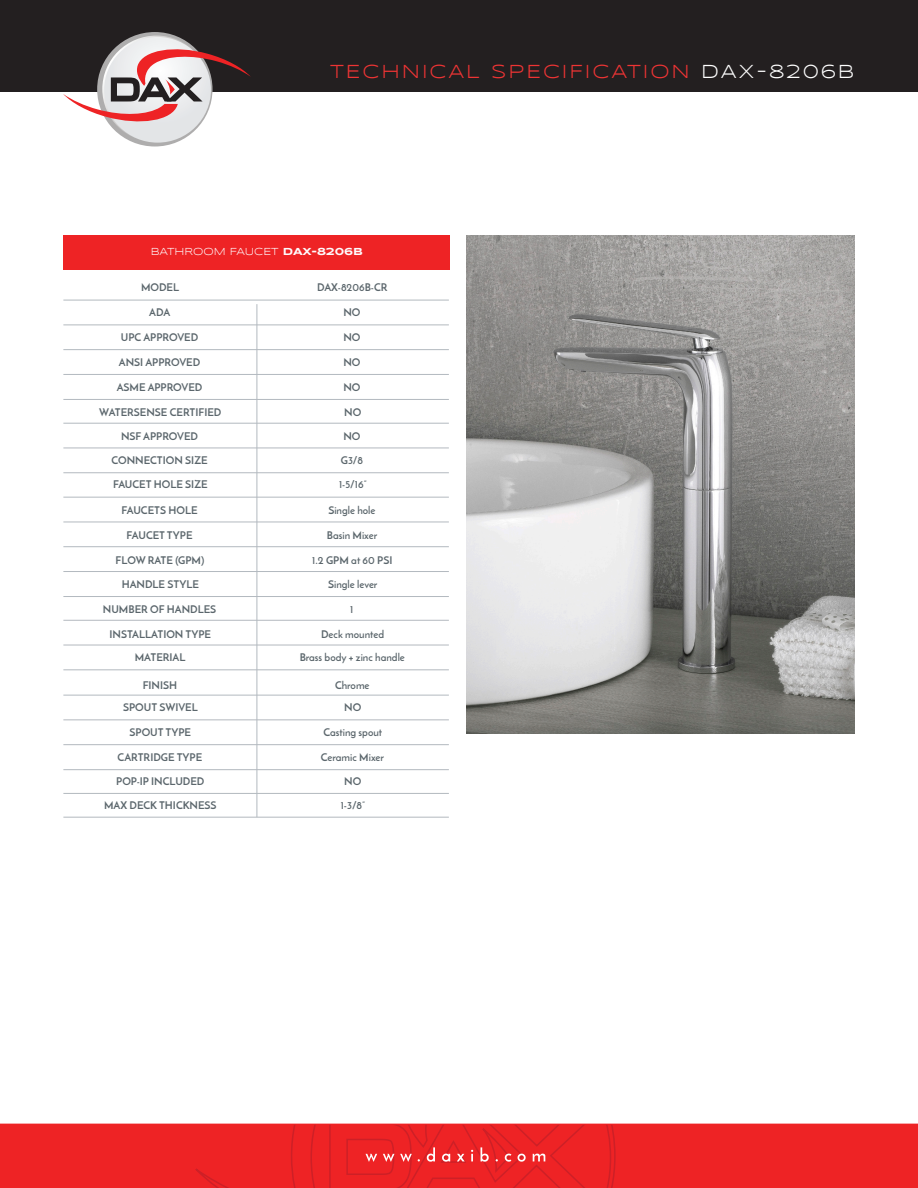
<style>
.page{position:relative;width:918px;height:1188px;background:#fff}
.page>*{position:absolute;margin:0;border:0;box-sizing:border-box;transform-origin:0 0}
.t1{font:19.5px "Syncopate";letter-spacing:.1em;color:#ee3434}
.t2{font:700 10.5px "Josefin Sans";color:#5b666c}
.t3{font:10.5px "Syncopate";color:#fefafc}
.s1{color:#fff}
.s2{font-weight:700}
</style>
<div class="page">
<div style="left:0;top:1124px;width:918px;height:64px;background:#ee2325"></div>
<svg style="left:195px;top:1125px;width:421px;height:63px"></svg>
<div style="left:0;top:0;width:918px;height:91px;background:#231f20"></div>
<svg style="left:63px;top:36px;width:188px;height:107px"></svg>
<div style="left:64px;top:235px;width:386px;height:35px;background:#ee2325"></div>
<hr style="left:257px;top:304px;width:1px;height:513px;background:#b3b9bf">
<img style="left:466px;top:235px;width:388px;height:498px">
<hr style="left:63px;top:300px;width:386px;height:1px;background:#b3b9bf">
<hr style="left:63px;top:497px;width:386px;height:1px;background:#b3b9bf">
<hr style="left:63px;top:399px;width:386px;height:1px;background:#b3b9bf">
<hr style="left:63px;top:596px;width:386px;height:1px;background:#b3b9bf">
<hr style="left:63px;top:769px;width:386px;height:1px;background:#b3b9bf">
<hr style="left:63px;top:793px;width:386px;height:1px;background:#b3b9bf">
<hr style="left:63px;top:817px;width:386px;height:1px;background:#b3b9bf">
<hr style="left:63px;top:349px;width:386px;height:1px;background:#b3b9bf">
<hr style="left:63px;top:546px;width:386px;height:1px;background:#b3b9bf">
<hr style="left:63px;top:719px;width:386px;height:1px;background:#b3b9bf">
<hr style="left:63px;top:448px;width:386px;height:1px;background:#b3b9bf">
<hr style="left:63px;top:645px;width:386px;height:1px;background:#b3b9bf">
<hr style="left:63px;top:325px;width:386px;height:1px;background:#b3b9bf">
<hr style="left:63px;top:522px;width:386px;height:1px;background:#b3b9bf">
<hr style="left:63px;top:695px;width:386px;height:1px;background:#b3b9bf">
<hr style="left:63px;top:423px;width:386px;height:1px;background:#b3b9bf">
<hr style="left:63px;top:620px;width:386px;height:1px;background:#b3b9bf">
<hr style="left:63px;top:374px;width:386px;height:1px;background:#b3b9bf">
<hr style="left:63px;top:571px;width:386px;height:1px;background:#b3b9bf">
<hr style="left:63px;top:744px;width:386px;height:1px;background:#b3b9bf">
<hr style="left:63px;top:472px;width:386px;height:1px;background:#b3b9bf">
<hr style="left:63px;top:669px;width:386px;height:1px;background:#b3b9bf">
<p class="t1" style="left:330px;top:61px;width:526px">TECHNICAL SPECIFICATION <span class="s1">DAX-8206B</span></p>
<p class="t3" style="left:151px;top:246px;width:214px">BATHROOM FAUCET <span class="s2">DAX-8206b</span></p>
<p class="t2" style="left:141px;top:281px;width:40px">MODEL</p>
<p class="t2" style="left:317px;top:281px;width:72px">DAX-8206B-CR</p>
<p class="t2" style="left:149px;top:306px;width:22px">ADA</p>
<p class="t2" style="left:121px;top:330px;width:79px">UPC APPROVED</p>
<p class="t2" style="left:343px;top:306px;width:19px">NO</p>
<p class="t2" style="left:343px;top:330px;width:19px">NO</p>
<p class="t2" style="left:119px;top:356px;width:83px">ANSI APPROVED</p>
<p class="t2" style="left:343px;top:356px;width:19px">NO</p>
<p class="t2" style="left:117px;top:381px;width:87px">ASME APPROVED</p>
<p class="t2" style="left:343px;top:381px;width:19px">NO</p>
<p class="t2" style="left:99px;top:405px;width:124px">WATERSENSE CERTIFIED</p>
<p class="t2" style="left:344px;top:405px;width:19px">NO</p>
<p class="t2" style="left:121px;top:430px;width:78px">NSF APPROVED</p>
<p class="t2" style="left:343px;top:430px;width:19px">NO</p>
<p class="t2" style="left:112px;top:454px;width:97px">CONNECTION SIZE</p>
<p class="t2" style="left:341px;top:454px;width:24px">G3/8</p>
<p class="t2" style="left:113px;top:478px;width:96px">FAUCET HOLE SIZE</p>
<p class="t2" style="left:339px;top:478px;width:29px">1-5/16”</p>
<p class="t2" style="left:122px;top:503px;width:78px">FAUCETS HOLE</p>
<p class="t2" style="left:328px;top:503px;width:49px">Single hole</p>
<p class="t2" style="left:127px;top:529px;width:67px">FAUCET TYPE</p>
<p class="t2" style="left:327px;top:529px;width:52px">Basin Mixer</p>
<p class="t2" style="left:116px;top:554px;width:90px">FLOW RATE (GPM)</p>
<p class="t2" style="left:312px;top:554px;width:82px">1.2 GPM at 60 PSI</p>
<p class="t2" style="left:122px;top:578px;width:79px">HANDLE STYLE</p>
<p class="t2" style="left:328px;top:578px;width:51px">Single lever</p>
<p class="t2" style="left:103px;top:603px;width:115px">NUMBER OF HANDLES</p>
<p class="t2" style="left:350px;top:603px;width:5px">1</p>
<p class="t2" style="left:110px;top:628px;width:103px">INSTALLATION TYPE</p>
<p class="t2" style="left:321px;top:628px;width:64px">Deck mounted</p>
<p class="t2" style="left:135px;top:650px;width:52px">MATERIAL</p>
<p class="t2" style="left:300px;top:650px;width:107px">Brass body + zinc handle</p>
<p class="t2" style="left:143px;top:678px;width:36px">FINISH</p>
<p class="t2" style="left:335px;top:678px;width:36px">Chrome</p>
<p class="t2" style="left:123px;top:701px;width:76px">SPOUT SWIVEL</p>
<p class="t2" style="left:130px;top:726px;width:63px">SPOUT TYPE</p>
<p class="t2" style="left:344px;top:701px;width:19px">NO</p>
<p class="t2" style="left:323px;top:726px;width:60px">Casting spout</p>
<p class="t2" style="left:118px;top:751px;width:86px">CARTRIDGE TYPE</p>
<p class="t2" style="left:321px;top:751px;width:65px">Ceramic Mixer</p>
<p class="t2" style="left:116px;top:774px;width:90px">POP-IP INCLUDED</p>
<p class="t2" style="left:344px;top:774px;width:19px">NO</p>
<p class="t2" style="left:104px;top:799px;width:114px">MAX DECK THICKNESS</p>
<p class="t2" style="left:341px;top:799px;width:26px">1-3/8”</p>
</div>
